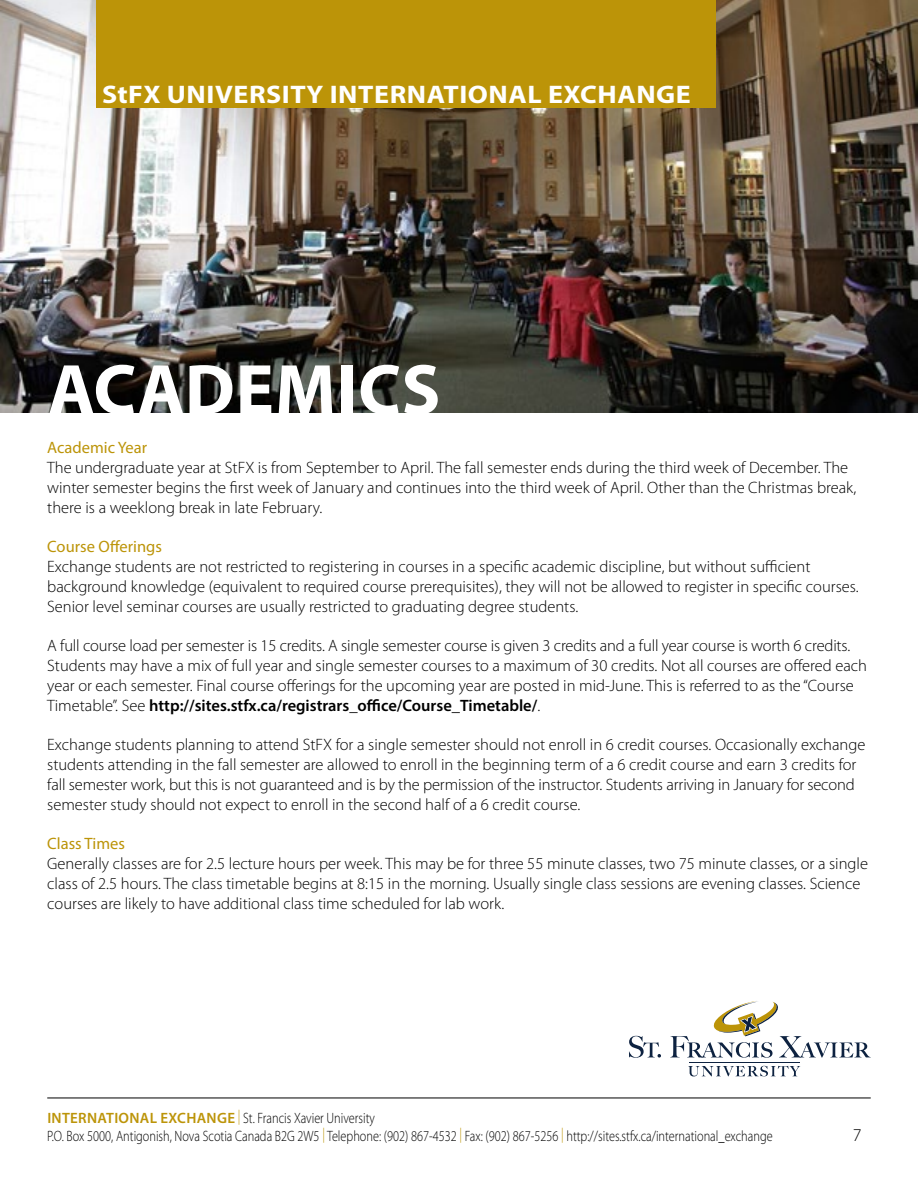
<style>
.page{position:relative;width:918px;height:1188px;background:#fff}
.page>*{position:absolute;margin:0;border:0;box-sizing:border-box;transform-origin:0 0}
.t1{font:700 72px "Myriad Pro";letter-spacing:.01em;color:#fff}
.t2{font:700 25.5px "Myriad Pro";letter-spacing:.02em;color:#fff;scale:1.1 1}
.t3{font:300 18px "Myriad Pro";color:#000}
.t4{font:300 16.5px/19.8px "Myriad Pro";color:#000}
.t5{font:16.5px "Myriad Pro";color:#bc9408}
.t6{font:300 15px/18px "Myriad Pro";color:#000;scale:.82 1}
.s1{font-weight:600}
.s2{font-weight:600;color:#bc9408}
.s3{color:#bc9408}
</style>
<div class="page">
<svg style="left:629px;top:1036px;width:32px;height:22px"></svg>
<svg style="left:670px;top:1001px;width:201px;height:57px"></svg>
<svg style="left:688px;top:1066px;width:112px;height:10px"></svg>
<hr style="left:689px;top:1062px;width:110px;height:1px;background:#0d2240">
<hr style="left:47px;top:1098px;width:824px;height:1px;background:#000">
<img style="left:0;top:0;width:918px;height:412px">
<div style="left:96px;top:0;width:620px;height:108px;background:#bc9408"></div>
<h2 class="t2" style="left:102px;top:78px;width:537px">StFX UNIVERSITY INTERNATIONAL EXCHANGE</h2>
<h1 class="t1" style="left:48px;top:343px;width:394px">ACADEMICS</h1>
<p class="t5" style="left:47px;top:438px;width:101px">Academic Year</p>
<p class="t4" style="left:47px;top:458px;width:811px">The undergraduate year at StFX is from September to April. The fall semester ends during the third week of December. The winter semester begins the first week of January and continues into the third week of April. Other than the Christmas break, there is a weeklong break in late February.</p>
<p class="t5" style="left:47px;top:537px;width:116px">Course Offerings</p>
<p class="t4" style="left:47px;top:557px;width:813px">Exchange students are not restricted to registering in courses in a specific academic discipline, but without sufficient background knowledge (equivalent to required course prerequisites), they will not be allowed to register in specific courses.<br>Senior level seminar courses are usually restricted to graduating degree students.</p>
<p class="t4" style="left:47px;top:636px;width:821px">A full course load per semester is 15 credits. A single semester course is given 3 credits and a full year course is worth 6 credits.<br>Students may have a mix of full year and single semester courses to a maximum of 30 credits. Not all courses are offered each year or each semester. Final course offerings for the upcoming year are posted in mid-June. This is referred to as the “Course Timetable”. See <span class="s1">http://sites.stfx.ca/registrars_office/Course_Timetable/</span>.</p>
<p class="t4" style="left:47px;top:735px;width:820px">Exchange students planning to attend StFX for a single semester should not enroll in 6 credit courses. Occasionally exchange students attending in the fall semester are allowed to enroll in the beginning term of a 6 credit course and earn 3 credits for fall semester work, but this is not guaranteed and is by the permission of the instructor. Students arriving in January for second semester study should not expect to enroll in the second half of a 6 credit course.</p>
<p class="t5" style="left:47px;top:834px;width:79px">Class Times</p>
<p class="t4" style="left:47px;top:854px;width:822px">Generally classes are for 2.5 lecture hours per week. This may be for three 55 minute classes, two 75 minute classes, or a single class of 2.5 hours. The class timetable begins at 8:15 in the morning. Usually single class sessions are evening classes. Science courses are likely to have additional class time scheduled for lab work.</p>
<p class="t6" style="left:47px;top:1109px;width:886px"><span class="s2">INTERNATIONAL EXCHANGE</span> <span class="s3">|</span> St. Francis Xavier University<br>P.O. Box 5000, Antigonish, Nova Scotia Canada B2G 2W5 <span class="s3">|</span> Telephone: (902) 867-4532 <span class="s3">|</span> Fax: (902) 867-5256 <span class="s3">|</span> http://sites.stfx.ca/international_exchange</p>
<p class="t3" style="left:853px;top:1124px;width:10px">7</p>
</div>
